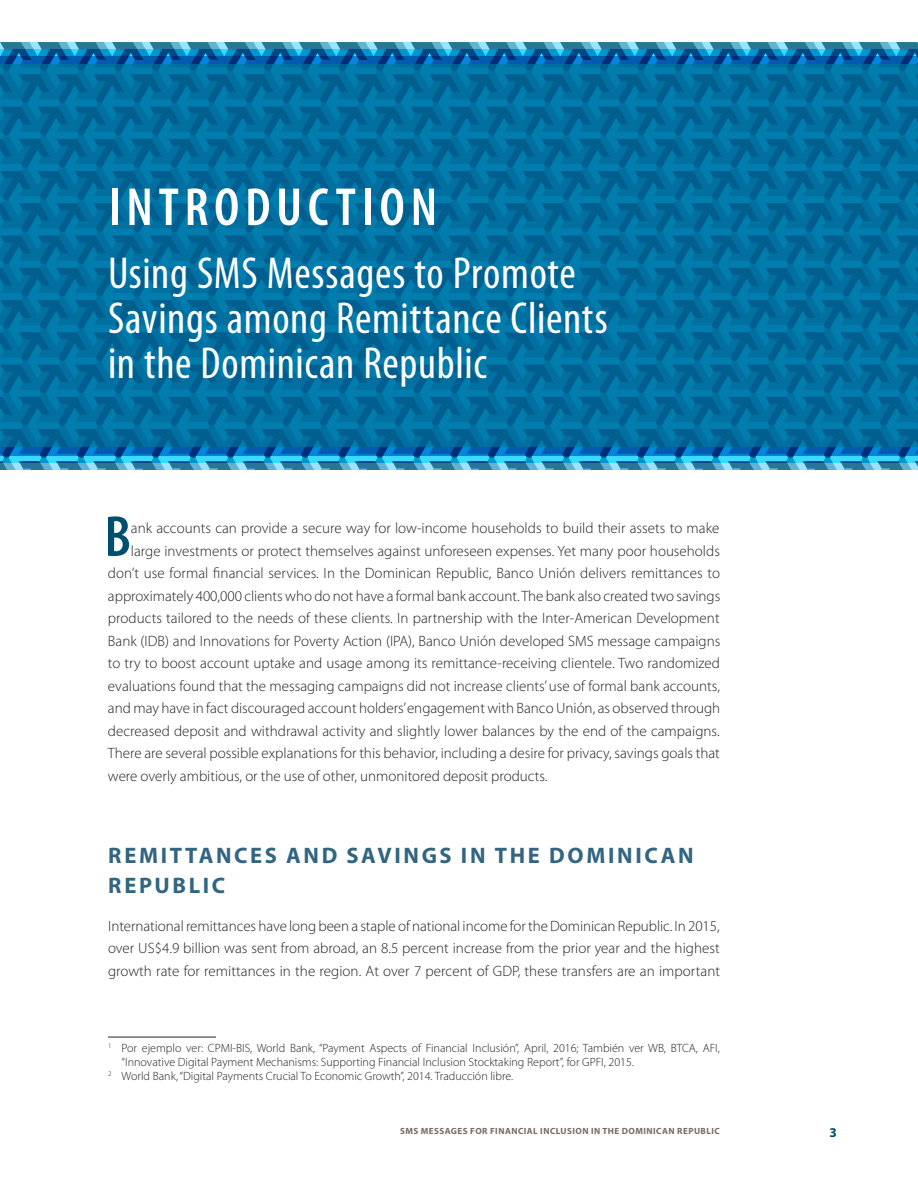
<style>
.page{position:relative;width:918px;height:1188px;background:#fff}
.page>*{position:absolute;margin:0;border:0;box-sizing:border-box;transform-origin:0 0}
.t1{font:600 condensed 58.05px "Myriad Pro";color:#014f6e}
.t2{font:600 condensed 54px "Myriad Pro";letter-spacing:.105em;color:#fff}
.t3{font:condensed 45px/45px "Myriad Pro";letter-spacing:.015em;color:#fff}
.t4{font:700 22.5px/30px "Myriad Pro";letter-spacing:.12em;color:#316581}
.t5{font:300 15px/22.5px "Myriad Pro";color:#231f20;text-align:justify}
.t6{font:700 13.5px "Myriad Pro";color:#014f6e}
.t7{font:300 12px "Myriad Pro";color:#231f20}
.t8{font:700 9px "Myriad Pro";letter-spacing:.05em;color:#796964}
</style>
<div class="page">
<svg style="left:0;top:42px;width:918px;height:428px;background:#509dbb"></svg>
<svg style="left:0;top:49px;width:918px;height:414px;background:#169acd"></svg>
<svg style="left:0;top:56px;width:918px;height:400px;background:#005baa"></svg>
<svg style="left:0;top:65px;width:918px;height:382px;background:#016e9f"></svg>
<hr style="left:108px;top:1037px;width:108px;height:1px;background:#231f20">
<h2 class="t2" style="left:109px;top:174px;width:330px">INTRODUCTION</h2>
<h3 class="t3" style="left:108px;top:250px;width:501px">Using SMS Messages to Promote<br>Savings among Remittance Clients in the Dominican Republic</h3>
<h1 class="t1" style="left:105px;top:501px;width:28px">B</h1>
<p class="t5" style="left:131px;top:517px;width:590px">ank accounts can provide a secure way for low-income households to build their assets to make</p>
<p class="t5" style="left:131px;top:539px;width:591px">large investments or protect themselves against unforeseen expenses. Yet many poor households</p>
<p class="t5" style="left:108px;top:562px;width:614px">don’t use formal financial services. In the Dominican Republic, Banco Unión delivers remittances to</p>
<p class="t5" style="left:108px;top:584px;width:614px">approximately 400,000 clients who do not have a formal bank account. The bank also created two savings</p>
<p class="t5" style="left:108px;top:607px;width:613px">products tailored to the needs of these clients. In partnership with the Inter-American Development</p>
<p class="t5" style="left:108px;top:629px;width:614px">Bank (IDB) and Innovations for Poverty Action (IPA), Banco Unión developed SMS message campaigns</p>
<p class="t5" style="left:108px;top:652px;width:614px">to try to boost account uptake and usage among its remittance-receiving clientele. Two randomized</p>
<p class="t5" style="left:108px;top:674px;width:613px">evaluations found that the messaging campaigns did not increase clients’ use of formal bank accounts,</p>
<p class="t5" style="left:108px;top:697px;width:614px">and may have in fact discouraged account holders’ engagement with Banco Unión, as observed through</p>
<p class="t5" style="left:108px;top:719px;width:613px">decreased deposit and withdrawal activity and slightly lower balances by the end of the campaigns.</p>
<p class="t5" style="left:108px;top:742px;width:613px">There are several possible explanations for this behavior, including a desire for privacy, savings goals that</p>
<p class="t5" style="left:108px;top:764px;width:441px">were overly ambitious, or the use of other, unmonitored deposit products.</p>
<h3 class="t4" style="left:108px;top:840px;width:587px">REMITTANCES AND SAVINGS IN THE DOMINICAN<br>REPUBLIC</h3>
<p class="t5" style="left:108px;top:914px;width:614px">International remittances have long been a staple of national income for the Dominican Republic. In 2015, over US$4.9 billion was sent from abroad, an 8.5 percent increase from the prior year and the highest growth rate for remittances in the region. At over 7 percent of GDP, these transfers are an important</p>
<p class="t7" style="left:108px;top:1040px;width:613px"><sup>1</sup> Por ejemplo ver: CPMI-BIS, World Bank, “Payment Aspects of Financial Inclusión”, April, 2016; También ver WB, BTCA, AFI,</p>
<p class="t7" style="left:122px;top:1055px;width:514px">“Innovative Digital Payment Mechanisms: Supporting Financial Inclusion Stocktaking Report”, for GPFI, 2015.</p>
<p class="t7" style="left:108px;top:1069px;width:407px"><sup>2</sup> World Bank, “Digital Payments Crucial To Economic Growth”, 2014. Traducción libre.</p>
<p class="t8" style="left:400px;top:1125px;width:321px">SMS MESSAGES FOR FINANCIAL INCLUSION IN THE DOMINICAN REPUBLIC</p>
<p class="t6" style="left:830px;top:1124px;width:9px">3</p>
</div>
